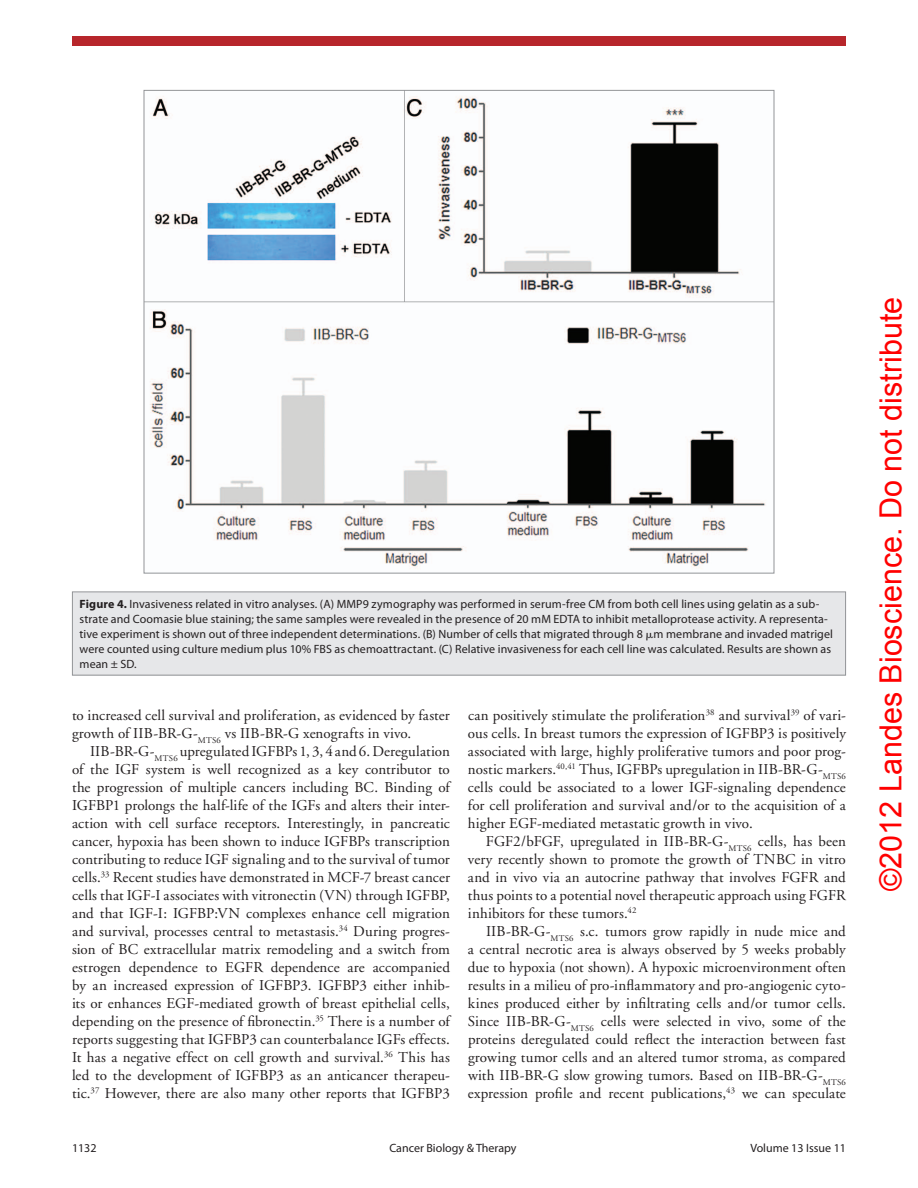
<style>
.page{position:relative;width:918px;height:1188px;background:#fff}
.page>*{position:absolute;margin:0;border:0;box-sizing:border-box;transform-origin:0 0}
.t1{font:30.45px "Arial";color:#f00}
.t2{font:15px/18px "Adobe Garamond";letter-spacing:.005em;color:#231f20;text-align:justify}
.t3{font:12px/15px "Myriad Pro";letter-spacing:.005em;color:#231f20}
.s1{font-weight:700}
.s2{font-family:"Universal Std Greekw Math Pi"}
</style>
<div class="page">
<div style="left:72px;top:36px;width:774px;height:10px;background:#b7262b"></div>
<div style="left:72px;top:592px;width:774px;height:83px;background:#e6e7e9"></div>
<div style="left:72px;top:592px;width:774px;height:84px;border:1px solid #939598"></div>
<img style="left:146px;top:92px;width:626px;height:477px">
<p class="t3" style="left:80px;top:596px;width:755px"><span class="s1">Figure 4.</span> Invasiveness related in vitro analyses. (A) MMP9 zymography was performed in serum-free CM from both cell lines using gelatin as a sub&shy;strate and Coomasie blue staining; the same samples were revealed in the presence of 20 mM EDTA to inhibit metalloprotease activity. A representa&shy;tive experiment is shown out of three independent determinations. (B) Number of cells that migrated through 8 <span class="s2">μ</span>m membrane and invaded matrigel were counted using culture medium plus 10% FBS as chemoattractant. (C) Relative invasiveness for each cell line was calculated. Results are shown as mean ± SD.</p>
<p class="t2" style="left:72px;top:707px;width:379px">to increased cell survival and proliferation, as evidenced by faster growth of IIB-BR-G-<sub>MTS6</sub> vs IIB-BR-G xenografts in vivo.</p>
<p class="t2" style="left:72px;top:743px;width:380px;text-indent:18px">IIB-BR-G-<sub>MTS6</sub> upregulated IGFBPs 1, 3, 4 and 6. Deregulation of the IGF system is well recognized as a key contributor to the progression of multiple cancers including BC. Binding of IGFBP1 prolongs the half-life of the IGFs and alters their inter&shy;action with cell surface receptors. Interestingly, in pancreatic cancer, hypoxia has been shown to induce IGFBPs transcription contributing to reduce IGF signaling and to the survival of tumor cells.<sup>33</sup> Recent studies have demonstrated in MCF-7 breast cancer cells that IGF-I associates with vitronectin (VN) through IGFBP, and that IGF-I: IGFBP:VN complexes enhance cell migration and survival, processes central to metastasis.<sup>34</sup> During progres&shy;sion of BC extracellular matrix remodeling and a switch from estrogen dependence to EGFR dependence are accompanied by an increased expression of IGFBP3. IGFBP3 either inhib&shy;its or enhances EGF-mediated growth of breast epithelial cells, depending on the presence of fibronectin.<sup>35</sup> There is a number of reports suggesting that IGFBP3 can counterbalance IGFs effects.<br>It has a negative effect on cell growth and survival.<sup>36</sup> This has led to the development of IGFBP3 as an anticancer therapeu&shy;tic.<sup>37</sup> However, there are also many other reports that IGFBP3</p>
<p class="t2" style="left:468px;top:707px;width:379px">can positively stimulate the proliferation<sup>38</sup> and survival<sup>39</sup> of vari&shy;ous cells. In breast tumors the expression of IGFBP3 is positively associated with large, highly proliferative tumors and poor prog&shy;nostic markers.<sup>40,41</sup> Thus, IGFBPs upregulation in IIB-BR-G-<sub>MTS6 </sub>cells could be associated to a lower IGF-signaling dependence for cell proliferation and survival and/or to the acquisition of a higher EGF-mediated metastatic growth in vivo.</p>
<p class="t2" style="left:468px;top:833px;width:379px;text-indent:18px">FGF2/bFGF, upregulated in IIB-BR-G-<sub>MTS6</sub> cells, has been very recently shown to promote the growth of TNBC in vitro and in vivo via an autocrine pathway that involves FGFR and thus points to a potential novel therapeutic approach using FGFR inhibitors for these tumors.<sup>42</sup></p>
<p class="t2" style="left:468px;top:923px;width:379px;text-indent:18px">IIB-BR-G-<sub>MTS6</sub> s.c. tumors grow rapidly in nude mice and a central necrotic area is always observed by 5 weeks probably due to hypoxia (not shown). A hypoxic microenvironment often results in a milieu of pro-inflammatory and pro-angiogenic cyto&shy;kines produced either by infiltrating cells and/or tumor cells.<br>Since IIB-BR-G-<sub>MTS6</sub> cells were selected in vivo, some of the proteins deregulated could reflect the interaction between fast growing tumor cells and an altered tumor stroma, as compared with IIB-BR-G slow growing tumors. Based on IIB-BR-G-<sub>MTS6 </sub>expression profile and recent publications,<sup>43</sup> we can speculate</p>
<p class="t3" style="left:72px;top:1140px;width:26px">1132</p>
<p class="t3" style="left:389px;top:1140px;width:129px">Cancer Biology &amp; Therapy</p>
<p class="t3" style="left:750px;top:1140px;width:97px">Volume 13 Issue 11</p>
<h1 class="t1" style="left:871px;top:891px;width:595px;rotate:-90deg">©2012 Landes Bioscience. Do not distribute</h1>
</div>
